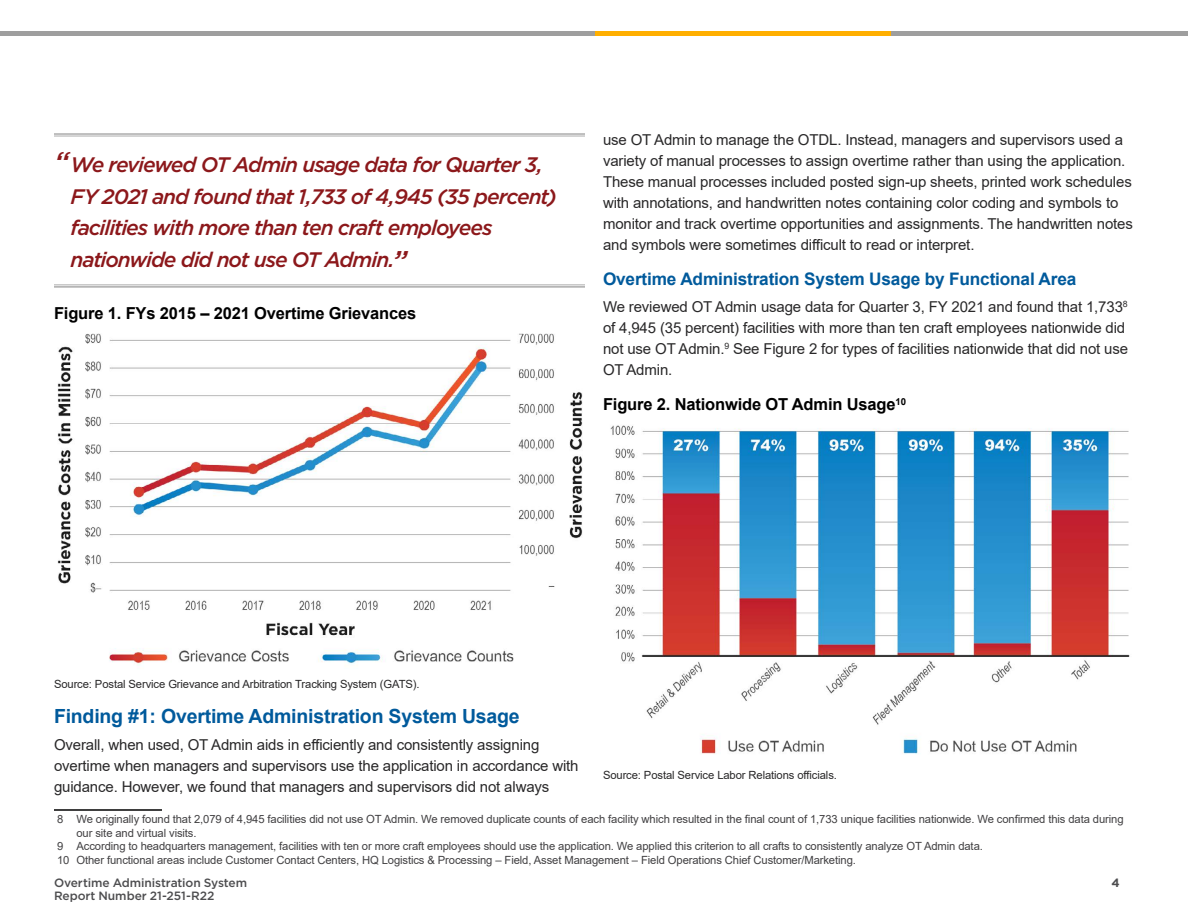
<style>
.page{position:relative;width:1188px;height:918px;background:#fff}
.page>*{position:absolute;margin:0;border:0;box-sizing:border-box;transform-origin:0 0}
.t1{font:italic 500 21px/31.5px "Gotham";letter-spacing:-.05em;color:#8c181b}
.t2{font:700 19.5px "Arial";letter-spacing:-.01em;color:#005a9c}
.t3{font:700 17.25px "Arial";letter-spacing:-.01em;color:#005a9c}
.t4{font:700 16.5px "Arial";letter-spacing:-.01em;color:#000}
.t5{font:15px/21px "Arial";letter-spacing:-.01em;color:#292829}
.t6{font:500 12px/13.5px "Gotham";letter-spacing:-.005em;color:#4d4d4f}
.t7{font:700 12px "Gotham";color:#4d4d4f}
.t8{font:11.25px "Arial";letter-spacing:-.01em;color:#414042}
.t9{font:11.25px "Arial";letter-spacing:-.01em;color:#292829}
.s1{font-size:28.5px}
</style>
<div class="page">
<img style="left:57px;top:333px;width:526px;height:333px">
<hr style="left:54px;top:809px;width:108px;height:2px;background:#000">
<img style="left:610px;top:425px;width:520px;height:329px">
<hr style="left:54px;top:286px;width:531px;height:2px;background:#ababab">
<hr style="left:54px;top:285px;width:531px;height:1px;background:#ababab">
<hr style="left:54px;top:133px;width:531px;height:2px;background:#ababab">
<hr style="left:54px;top:136px;width:531px;height:1px;background:#ababab">
<hr style="left:0;top:32px;width:1188px;height:4px;background:#9e9e9e">
<hr style="left:595px;top:32px;width:295px;height:4px;background:#ffaf00">
<h1 class="t1" style="left:70px;top:149px;width:488px;text-indent:-16px"><span class="s1">“</span>We reviewed OT Admin usage data for Quarter 3, FY 2021 and found that 1,733 of 4,945 (35 percent) facilities with more than ten craft employees nationwide did not use OT Admin.<span class="s1">”</span></h1>
<p class="t4" style="left:54px;top:301px;width:364px">Figure 1. FYs 2015 – 2021 Overtime Grievances</p>
<p class="t5" style="left:603px;top:129px;width:531px">use OT Admin to manage the OTDL. Instead, managers and supervisors used a variety of manual processes to assign overtime rather than using the application.<br>These manual processes included posted sign-up sheets, printed work schedules with annotations, and handwritten notes containing color coding and symbols to monitor and track overtime opportunities and assignments. The handwritten notes and symbols were sometimes difficult to read or interpret.</p>
<p class="t3" style="left:603px;top:267px;width:475px">Overtime Administration System Usage by Functional Area</p>
<p class="t5" style="left:603px;top:296px;width:527px">We reviewed OT Admin usage data for Quarter 3, FY 2021 and found that 1,733<sup>8 </sup>of 4,945 (35 percent) facilities with more than ten craft employees nationwide did not use OT Admin.<sup>9</sup> See Figure 2 for types of facilities nationwide that did not use OT Admin.</p>
<p class="t4" style="left:603px;top:393px;width:305px">Figure 2. Nationwide OT Admin Usage<sup>10</sup></p>
<p class="t9" style="left:54px;top:676px;width:367px">Source: Postal Service Grievance and Arbitration Tracking System (GATS).</p>
<h2 class="t2" style="left:54px;top:702px;width:467px">Finding #1: Overtime Administration System Usage</h2>
<p class="t5" style="left:54px;top:734px;width:526px">Overall, when used, OT Admin aids in efficiently and consistently assigning overtime when managers and supervisors use the application in accordance with guidance. However, we found that managers and supervisors did not always</p>
<p class="t8" style="left:57px;top:812px;width:1068px">8 We originally found that 2,079 of 4,945 facilities did not use OT Admin. We removed duplicate counts of each facility which resulted in the final count of 1,733 unique facilities nationwide. We confirmed this data during</p>
<p class="t8" style="left:76px;top:825px;width:122px">our site and virtual visits.</p>
<p class="t8" style="left:57px;top:839px;width:927px">9 According to headquarters management, facilities with ten or more craft employees should use the application. We applied this criterion to all crafts to consistently analyze OT Admin data.</p>
<p class="t8" style="left:57px;top:852px;width:800px">10 Other functional areas include Customer Contact Centers, HQ Logistics &amp; Processing – Field, Asset Management – Field Operations Chief Customer/Marketing.</p>
<p class="t9" style="left:603px;top:767px;width:236px">Source: Postal Service Labor Relations officials.</p>
<p class="t6" style="left:54px;top:875px;width:195px">Overtime Administration System<br>Report Number 21-251-R22</p>
<p class="t7" style="left:1111px;top:875px;width:10px">4</p>
</div>
